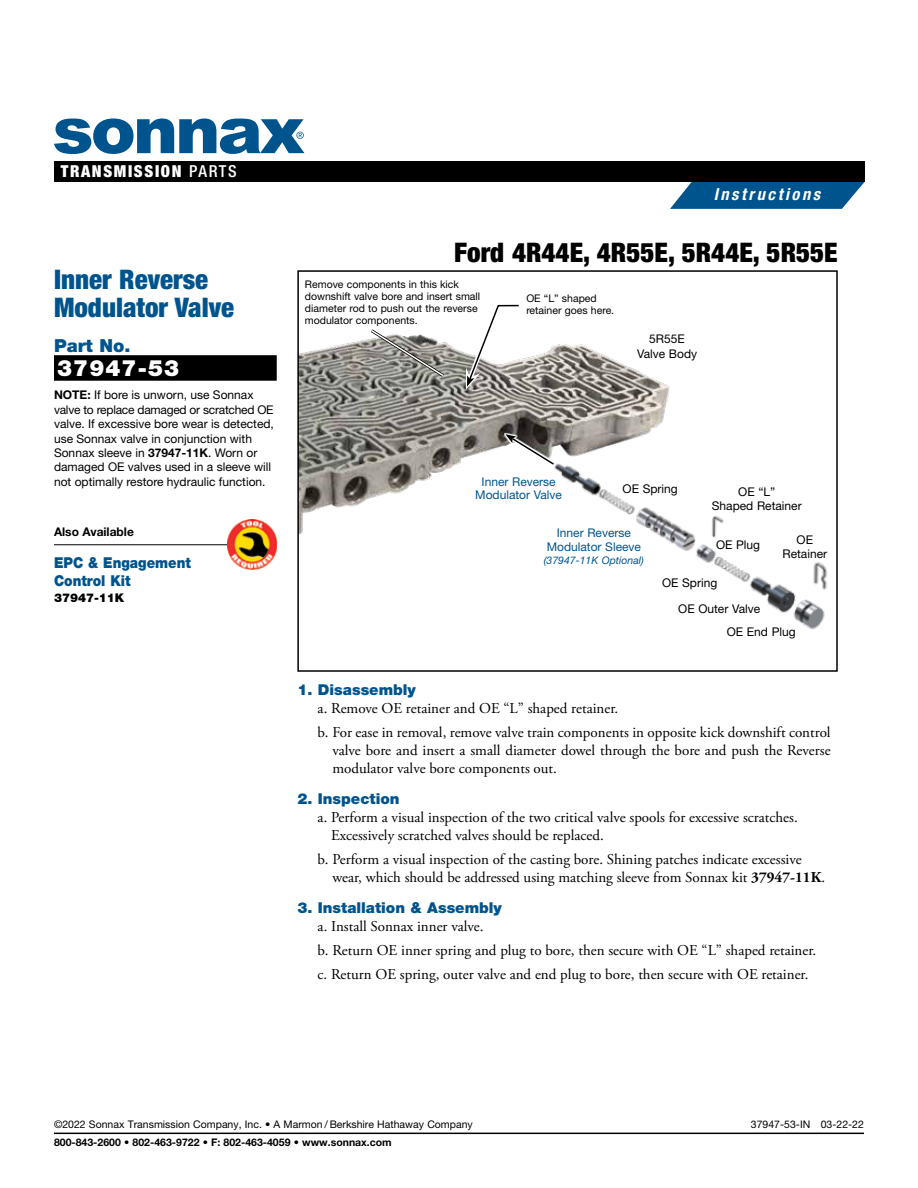
<style>
.page{position:relative;width:918px;height:1188px;background:#fff}
.page>*{position:absolute;margin:0;border:0;box-sizing:border-box;transform-origin:0 0}
.t1{font:900 condensed 27px "Helvetica Neue LT Std";color:#000}
.t2{font:900 condensed 27px/27.8px "Helvetica Neue LT Std";color:#00548e}
.t3{font:900 22.5px "Helvetica Neue LT Std";letter-spacing:.05em;color:#fff}
.t4{font:900 18px "Helvetica Neue LT Std";color:#00548e}
.t5{font:900 condensed 16.5px "Helvetica Neue LT Std";letter-spacing:.1em;color:#fff}
.t6{font:italic 700 condensed 16.5px "Helvetica Neue LT Std";letter-spacing:.155em;color:#fff}
.t7{font:15px/24px "Adobe Garamond Pro";color:#000}
.t8{font:900 15px "Helvetica Neue LT Std";color:#00548e}
.t9{font:900 15px/18px "Helvetica Neue LT Std";color:#00548e;scale:.9 1}
.t10{font:12px/14.4px "Helvetica Neue LT Std";color:#000;text-align:center}
.t11{font:12px/13.5px "Helvetica Neue LT Std";color:#00548e;text-align:center}
.t12{font:700 12px "Helvetica Neue LT Std";color:#000}
.t13{font:900 12px "Helvetica Neue LT Std";color:#000}
.t14{font:10.5px/12px "Helvetica Neue LT Std";color:#000}
.t15{font:700 10.5px "Helvetica Neue LT Std";color:#000}
.t16{font:italic 10.5px "Helvetica Neue LT Std";color:#00548e}
.s1{font-weight:500}
.s2{font-weight:700}
</style>
<div class="page">
<div style="left:54px;top:355px;width:223px;height:26px;background:#000"></div>
<hr style="left:54px;top:544px;width:182px;height:1px;background:#000">
<img style="left:228px;top:520px;width:49px;height:50px">
<img style="left:300px;top:339px;width:370px;height:196px">
<div style="left:297px;top:270px;width:541px;height:402px;border:2px solid #000"></div>
<img style="left:548px;top:449px;width:280px;height:181px">
<svg style="left:504px;top:430px;width:52px;height:39px"></svg>
<svg style="left:368px;top:329px;width:79px;height:51px"></svg>
<svg style="left:464px;top:304px;width:57px;height:86px"></svg>
<hr style="left:54px;top:1133px;width:810px;height:1px;background:#000">
<svg style="left:670px;top:182px;width:195px;height:27px;background:#1e689b"></svg>
<div style="left:54px;top:161px;width:811px;height:21px;background:#000"></div>
<svg style="left:54px;top:119px;width:250px;height:35px"></svg>
<p class="t5" style="left:61px;top:161px;width:178px">TRANSMISSION <span class="s1">PARTS</span></p>
<h1 class="t2" style="left:54px;top:265px;width:182px">Inner Reverse<br>Modulator Valve</h1>
<p class="t4" style="left:54px;top:335px;width:78px">Part No.</p>
<h2 class="t3" style="left:57px;top:355px;width:124px">37947-53</h2>
<p class="t10" style="left:54px;top:388px;width:221px;text-align:left"><span class="s2">NOTE:</span> If bore is unworn, use Sonnax valve to replace damaged or scratched OE valve. If excessive bore wear is detected, use Sonnax valve in conjunction with Sonnax sleeve in <span class="s2">37947-11K</span>. Worn or damaged OE valves used in a sleeve will not optimally restore hydraulic function.</p>
<p class="t12" style="left:54px;top:525px;width:81px">Also Available</p>
<p class="t9" style="left:54px;top:553px;width:154px">EPC &amp; Engagement<br>Control Kit</p>
<p class="t13" style="left:54px;top:591px;width:72px">37947-11K</p>
<p class="t6" style="left:714px;top:185px;width:108px">Instructions</p>
<h1 class="t1" style="left:454px;top:236px;width:385px">Ford 4R44E, 4R55E, 5R44E, 5R55E</h1>
<p class="t14" style="left:305px;top:278px;width:177px">Remove components in this kick downshift valve bore and insert small diameter rod to push out the reverse modulator components.</p>
<p class="t14" style="left:526px;top:292px;width:89px">OE “L” shaped retainer goes here.</p>
<p class="t10" style="left:637px;top:332px;width:62px">5R55E<br>Valve Body</p>
<p class="t11" style="left:475px;top:475px;width:88px">Inner Reverse<br>Modulator Valve</p>
<p class="t10" style="left:623px;top:481px;width:57px">OE Spring</p>
<p class="t11" style="left:547px;top:525px;width:96px;line-height:14.4px">Inner Reverse<br>Modulator Sleeve</p>
<p class="t16" style="left:544px;top:554px;width:102px">(37947-11K Optional)</p>
<p class="t10" style="left:712px;top:485px;width:91px;line-height:13.5px">OE “L”<br>Shaped Retainer</p>
<p class="t10" style="left:716px;top:537px;width:46px">OE Plug</p>
<p class="t10" style="left:783px;top:532px;width:46px">OE<br>Retainer</p>
<p class="t10" style="left:662px;top:576px;width:57px">OE Spring</p>
<p class="t10" style="left:678px;top:601px;width:84px">OE Outer Valve</p>
<p class="t10" style="left:727px;top:624px;width:70px">OE End Plug</p>
<p class="t8" style="left:297px;top:681px;width:120px">1. Disassembly</p>
<p class="t7" style="left:318px;top:697px;width:515px">a. Remove OE retainer and OE “L” shaped retainer.<br>b. For ease in removal, remove valve train components in opposite kick downshift control</p>
<p class="t7" style="left:332px;top:742px;width:500px;line-height:18px">valve bore and insert a small diameter dowel through the bore and push the Reverse modulator valve bore components out.</p>
<p class="t8" style="left:297px;top:790px;width:104px">2. Inspection</p>
<p class="t7" style="left:331px;top:809px;width:468px;line-height:18px;text-indent:-14px">a. Perform a visual inspection of the two critical valve spools for excessive scratches.<br>Excessively scratched valves should be replaced.</p>
<p class="t7" style="left:332px;top:851px;width:494px;line-height:18px;text-indent:-15px">b. Perform a visual inspection of the casting bore. Shining patches indicate excessive wear, which should be addressed using matching sleeve from Sonnax kit <span class="s2">37947-11K</span>.</p>
<p class="t8" style="left:297px;top:899px;width:206px">3. Installation &amp; Assembly</p>
<p class="t7" style="left:318px;top:915px;width:500px">a. Install Sonnax inner valve.<br>b. Return OE inner spring and plug to bore, then secure with OE “L” shaped retainer. c. Return OE spring, outer valve and end plug to bore, then secure with OE retainer.</p>
<p class="t14" style="left:54px;top:1118px;width:420px">©2022 Sonnax Transmission Company, Inc. • A Marmon / Berkshire Hathaway Company</p>
<p class="t14" style="left:751px;top:1118px;width:115px">37947-53-IN 03-22-22</p>
<p class="t15" style="left:54px;top:1136px;width:339px">800-843-2600 • 802-463-9722 • F: 802-463-4059 • www.sonnax.com</p>
</div>
